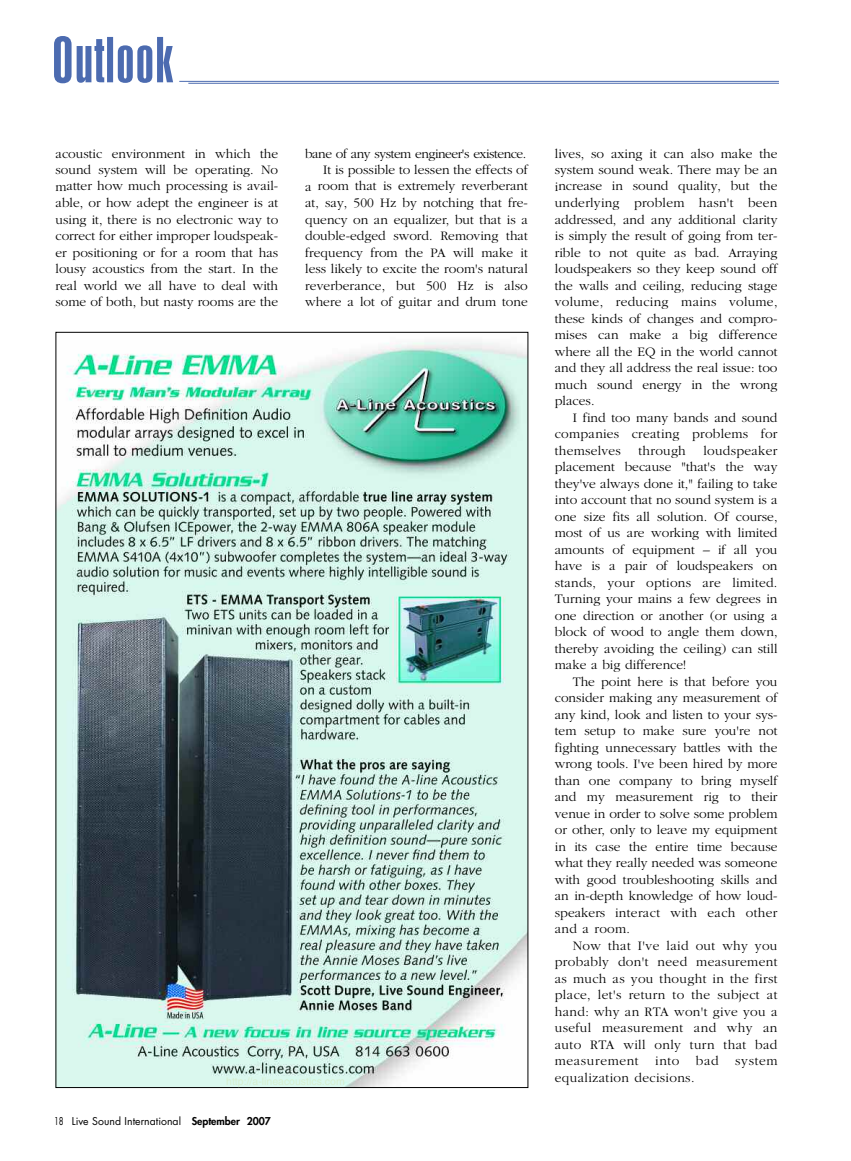
<style>
.page{position:relative;width:851px;height:1161px;background:#fff}
.page>*{position:absolute;margin:0;border:0;box-sizing:border-box;transform-origin:0 0}
.t1{font:300 13.5px/16.5px "Garamond";color:#000;text-align:justify}
.t2{font:300 13.5px "Garamond";letter-spacing:.025em;color:#000}
.t3{font:300 13.5px "Garamond";letter-spacing:.02em;color:#000}
.t4{font:300 13.5px "Garamond";letter-spacing:.045em;color:#000}
.t5{font:10.5px "Futura";color:#000;scale:.75 1}
.t6{font:10.5px "Helvetica";color:#d6eece}
.s1{font-weight:800}
</style>
<div class="page">
<hr style="left:179px;top:81px;width:599px;height:1px;background:#4c6bb0">
<hr style="left:188px;top:83px;width:590px;height:1px;background:#4c6bb0">
<svg style="left:54px;top:36px;width:119px;height:47px"></svg>
<img style="left:58px;top:342px;width:468px;height:744px">
<p class="t1" style="left:56px;top:145px;width:224px">acoustic environment in which the sound system will be operating. No matter how much processing is avail&shy;able, or how adept the engineer is at using it, there is no electronic way to correct for either improper loudspeak&shy;er positioning or for a room that has lousy acoustics from the start. In the real world we all have to deal with some of both, but nasty rooms are the</p>
<p class="t1" style="left:305px;top:145px;width:224px;text-align:right">bane of any system engineer's existence.<br>It is possible to lessen the effects of<br>a room that is extremely reverberant at, say, 500 Hz by notching that fre&shy;quency on an equalizer, but that is a double-edged sword. Removing that frequency from the PA will make it less likely to excite the room's natural reverberance, but 500 Hz is also where a lot of guitar and drum tone</p>
<p class="t1" style="left:555px;top:145px;width:224px">lives, so axing it can also make the</p>
<p class="t1" style="left:555px;top:161px;width:224px">system sound weak. There may be an</p>
<p class="t1" style="left:555px;top:178px;width:224px">increase in sound quality, but the</p>
<p class="t3" style="left:555px;top:194px;width:224px">underlying problem hasn't been</p>
<p class="t1" style="left:555px;top:211px;width:224px">addressed, and any additional clarity</p>
<p class="t1" style="left:555px;top:227px;width:224px">is simply the result of going from ter-</p>
<p class="t1" style="left:555px;top:244px;width:224px">rible to not quite as bad. Arraying</p>
<p class="t1" style="left:555px;top:260px;width:224px">loudspeakers so they keep sound off</p>
<p class="t1" style="left:555px;top:277px;width:224px">the walls and ceiling, reducing stage</p>
<p class="t3" style="left:555px;top:293px;width:224px">volume, reducing mains volume,</p>
<p class="t1" style="left:555px;top:310px;width:224px">these kinds of changes and compro-</p>
<p class="t1" style="left:555px;top:326px;width:224px">mises can make a big difference</p>
<p class="t1" style="left:555px;top:343px;width:224px">where all the EQ in the world cannot</p>
<p class="t1" style="left:555px;top:359px;width:224px">and they all address the real issue: too</p>
<p class="t1" style="left:555px;top:376px;width:224px">much sound energy in the wrong</p>
<p class="t1" style="left:555px;top:392px;width:41px">places.</p>
<p class="t1" style="left:573px;top:409px;width:206px">I find too many bands and sound</p>
<p class="t3" style="left:555px;top:425px;width:224px">companies creating problems for</p>
<p class="t3" style="left:555px;top:442px;width:68px">themselves</p>
<p class="t3" style="left:638px;top:442px;width:49px">through</p>
<p class="t3" style="left:703px;top:442px;width:75px">loudspeaker</p>
<p class="t1" style="left:555px;top:458px;width:224px">placement because "that's the way</p>
<p class="t1" style="left:555px;top:475px;width:224px">they've always done it," failing to take</p>
<p class="t1" style="left:555px;top:491px;width:224px">into account that no sound system is a</p>
<p class="t1" style="left:555px;top:508px;width:224px">one size fits all solution. Of course,</p>
<p class="t1" style="left:555px;top:524px;width:224px">most of us are working with limited</p>
<p class="t1" style="left:555px;top:541px;width:224px">amounts of equipment – if all you</p>
<p class="t1" style="left:555px;top:557px;width:224px">have is a pair of loudspeakers on</p>
<p class="t3" style="left:555px;top:574px;width:224px">stands, your options are limited.</p>
<p class="t1" style="left:554px;top:590px;width:224px">Turning your mains a few degrees in</p>
<p class="t1" style="left:554px;top:607px;width:224px">one direction or another (or using a</p>
<p class="t1" style="left:554px;top:623px;width:224px">block of wood to angle them down,</p>
<p class="t1" style="left:554px;top:640px;width:224px">thereby avoiding the ceiling) can still</p>
<p class="t1" style="left:554px;top:656px;width:133px">make a big difference!</p>
<p class="t1" style="left:572px;top:673px;width:206px">The point here is that before you</p>
<p class="t1" style="left:554px;top:689px;width:224px">consider making any measurement of</p>
<p class="t1" style="left:554px;top:706px;width:224px">any kind, look and listen to your sys-</p>
<p class="t1" style="left:554px;top:722px;width:224px">tem setup to make sure you're not</p>
<p class="t1" style="left:554px;top:739px;width:224px">fighting unnecessary battles with the</p>
<p class="t1" style="left:554px;top:755px;width:224px">wrong tools. I've been hired by more</p>
<p class="t1" style="left:554px;top:772px;width:224px">than one company to bring myself</p>
<p class="t1" style="left:554px;top:788px;width:224px">and my measurement rig to their</p>
<p class="t1" style="left:554px;top:805px;width:224px">venue in order to solve some problem</p>
<p class="t1" style="left:554px;top:821px;width:224px">or other, only to leave my equipment</p>
<p class="t1" style="left:554px;top:838px;width:224px">in its case the entire time because</p>
<p class="t1" style="left:554px;top:854px;width:224px">what they really needed was someone</p>
<p class="t1" style="left:554px;top:871px;width:224px">with good troubleshooting skills and</p>
<p class="t1" style="left:554px;top:887px;width:224px">an in-depth knowledge of how loud-</p>
<p class="t2" style="left:554px;top:904px;width:224px">speakers interact with each other</p>
<p class="t1" style="left:554px;top:920px;width:77px">and a room.</p>
<p class="t2" style="left:572px;top:937px;width:206px">Now that I've laid out why you</p>
<p class="t2" style="left:554px;top:953px;width:224px">probably don't need measurement</p>
<p class="t2" style="left:554px;top:970px;width:224px">as much as you thought in the first</p>
<p class="t2" style="left:554px;top:986px;width:224px">place, let's return to the subject at</p>
<p class="t2" style="left:554px;top:1003px;width:224px">hand: why an RTA won't give you a</p>
<p class="t2" style="left:554px;top:1019px;width:224px">useful measurement and why an</p>
<p class="t2" style="left:554px;top:1036px;width:224px">auto RTA will only turn that bad</p>
<p class="t4" style="left:554px;top:1052px;width:224px">measurement into bad system</p>
<p class="t2" style="left:554px;top:1069px;width:141px">equalization decisions.</p>
<p class="t6" style="left:226px;top:1077px;width:120px">http://a-lineacoustics.com</p>
<p class="t5" style="left:54px;top:1116px;width:291px">18 Live Sound International <span class="s1">September 2007</span></p>
</div>
